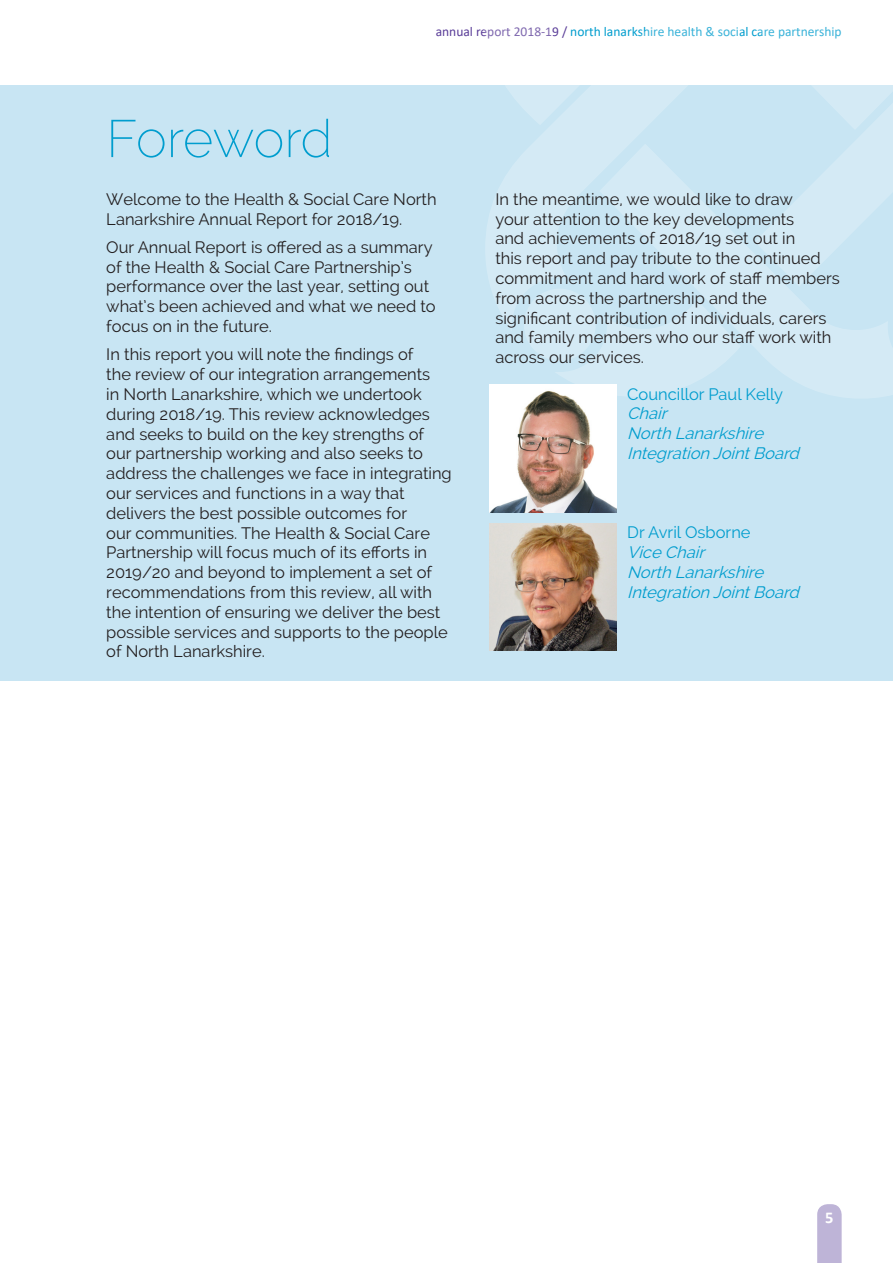
<style>
.page{position:relative;width:893px;height:1263px;background:#fff}
.page>*{position:absolute;margin:0;border:0;box-sizing:border-box;transform-origin:0 0}
.t1{font:200 52.5px "Raleway";letter-spacing:-.02em;color:#009dce}
.main_text_al{font:16.5px/19.8px "Raleway";color:#231f20}
.main_text_al-2{font:italic 16.5px/19.8px "Raleway";color:#009dce}
.main_text_al-3{font:16.5px "Raleway";color:#009dce}
.body_tables{font:700 16.5px "Calibri";color:#fff}
.body_tables-2{font:13.5px "Calibri";color:#009dce}
.s1{color:#5a3d98}
</style>
<div class="page">
<svg style="left:817px;top:1204px;width:25px;height:59px"></svg>
<div style="left:0;top:86px;width:893px;height:595px;background:#c8e5f3"></div>
<svg style="left:491px;top:287px;width:39px;height:42px"></svg>
<svg style="left:480px;top:85px;width:413px;height:202px"></svg>
<svg style="left:554px;top:353px;width:45px;height:32px"></svg>
<div style="left:524px;top:288px;width:72px;height:73px;background:#d4eaf5;border-radius:50%"></div>
<svg style="left:599px;top:144px;width:294px;height:254px;fill:#d4eaf5"></svg>
<img style="left:489px;top:523px;width:128px;height:128px">
<img style="left:489px;top:385px;width:128px;height:127px">
<p class="t1" style="left:106px;top:108px;width:228px">Foreword</p>
<p class="body_tables-2" style="left:436px;top:22px;width:407px"><span class="s1">annual report 2018-19 /</span> north lanarkshire health &amp; social care partnership</p>
<p class="main_text_al" style="left:106px;top:189px;width:332px">Welcome to the Health &amp; Social Care North<br>Lanarkshire Annual Report for 2018/19.</p>
<p class="main_text_al" style="left:106px;top:237px;width:331px">Our Annual Report is offered as a summary of the Health &amp; Social Care Partnership’s performance over the last year, setting out what’s been achieved and what we need to focus on in the future.</p>
<p class="main_text_al" style="left:106px;top:345px;width:347px">In this report you will note the findings of<br>the review of our integration arrangements<br>in North Lanarkshire, which we undertook during 2018/19. This review acknowledges and seeks to build on the key strengths of our partnership working and also seeks to address the challenges we face in integrating our services and functions in a way that delivers the best possible outcomes for<br>our communities. The Health &amp; Social Care Partnership will focus much of its efforts in 2019/20 and beyond to implement a set of recommendations from this review, all with the intention of ensuring we deliver the best possible services and supports to the people of North Lanarkshire.</p>
<p class="main_text_al" style="left:495px;top:189px;width:346px">In the meantime, we would like to draw<br>your attention to the key developments<br>and achievements of 2018/19 set out in<br>this report and pay tribute to the continued commitment and hard work of staff members from across the partnership and the significant contribution of individuals, carers and family members who our staff work with across our services.</p>
<p class="main_text_al-3" style="left:627px;top:384px;width:157px">Councillor Paul Kelly</p>
<p class="main_text_al-2" style="left:627px;top:404px;width:46px">Chair</p>
<p class="main_text_al-2" style="left:627px;top:423px;width:178px">North Lanarkshire<br>Integration JointBoard</p>
<p class="main_text_al-3" style="left:627px;top:523px;width:125px">Dr Avril Osborne</p>
<p class="main_text_al-2" style="left:627px;top:542px;width:84px">Vice Chair</p>
<p class="main_text_al-2" style="left:627px;top:562px;width:178px">North Lanarkshire<br>Integration JointBoard</p>
<p class="body_tables" style="left:825px;top:1205px;width:10px">5</p>
</div>
